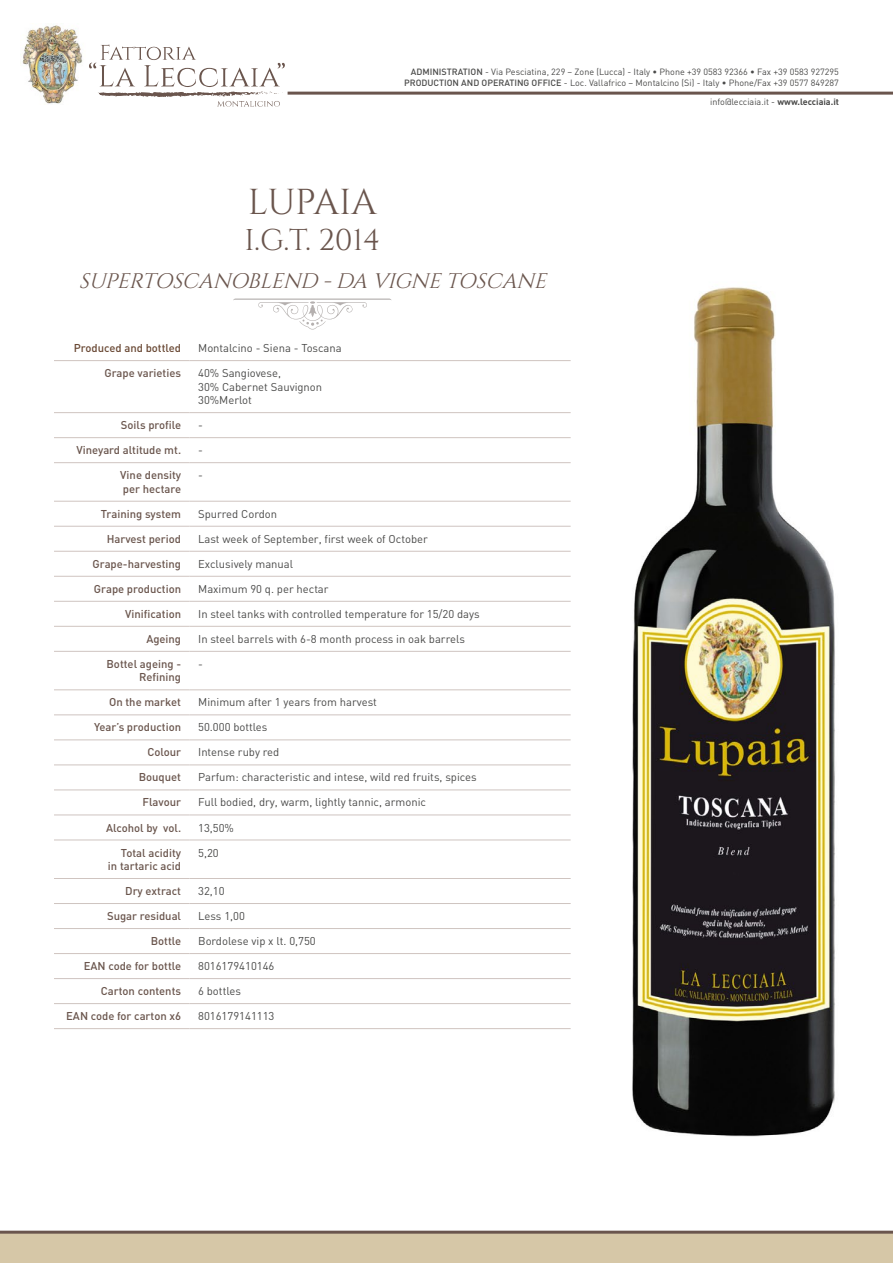
<style>
.page{position:relative;width:893px;height:1263px;background:#fff}
.page>*{position:absolute;margin:0;border:0;box-sizing:border-box;transform-origin:0 0}
.t1{font:36px "Cinzel";letter-spacing:-.015em;color:#6a554d}
.t2{font:30px "Cinzel";color:#6a554d}
.t3{font:italic 21px "Cinzel";color:#6a554d}
.t4{font:11.25px/13.5px "DIN";color:#4a4a49}
.t5{font:500 11.25px/13.5px "DIN";color:#6a554d;text-align:right}
.t6{font:500 11.25px "DIN";color:#694834}
.t7{font:9px/10.8px "DIN";color:#4a4a49;text-align:right}
.s1{font-weight:500}
.s2{font-weight:700}
</style>
<div class="page">
<div style="left:0;top:1233px;width:893px;height:30px;background:#d6c7a7"></div>
<hr style="left:0;top:1231px;width:893px;height:3px;background:#6a554d">
<hr style="left:288px;top:92px;width:605px;height:3px;background:#6a554d">
<img style="left:22px;top:25px;width:61px;height:79px">
<svg style="left:89px;top:45px;width:196px;height:62px"></svg>
<img style="left:632px;top:287px;width:203px;height:850px">
<svg style="left:233px;top:299px;width:158px;height:31px"></svg>
<hr style="left:54px;top:360px;width:136px;height:1px;background:#cfc4c0">
<hr style="left:190px;top:360px;width:381px;height:1px;background:#cfc4c0">
<hr style="left:54px;top:412px;width:136px;height:1px;background:#cfc4c0">
<hr style="left:190px;top:412px;width:381px;height:1px;background:#cfc4c0">
<hr style="left:54px;top:437px;width:136px;height:1px;background:#cfc4c0">
<hr style="left:190px;top:437px;width:381px;height:1px;background:#cfc4c0">
<hr style="left:54px;top:462px;width:136px;height:1px;background:#cfc4c0">
<hr style="left:190px;top:462px;width:381px;height:1px;background:#cfc4c0">
<hr style="left:54px;top:501px;width:136px;height:1px;background:#cfc4c0">
<hr style="left:190px;top:501px;width:381px;height:1px;background:#cfc4c0">
<hr style="left:54px;top:526px;width:136px;height:1px;background:#cfc4c0">
<hr style="left:190px;top:526px;width:381px;height:1px;background:#cfc4c0">
<hr style="left:54px;top:551px;width:136px;height:1px;background:#cfc4c0">
<hr style="left:190px;top:551px;width:381px;height:1px;background:#cfc4c0">
<hr style="left:54px;top:576px;width:136px;height:1px;background:#cfc4c0">
<hr style="left:190px;top:576px;width:381px;height:1px;background:#cfc4c0">
<hr style="left:54px;top:601px;width:136px;height:1px;background:#cfc4c0">
<hr style="left:190px;top:601px;width:381px;height:1px;background:#cfc4c0">
<hr style="left:54px;top:626px;width:136px;height:1px;background:#cfc4c0">
<hr style="left:190px;top:626px;width:381px;height:1px;background:#cfc4c0">
<hr style="left:54px;top:651px;width:136px;height:1px;background:#cfc4c0">
<hr style="left:190px;top:651px;width:381px;height:1px;background:#cfc4c0">
<hr style="left:54px;top:689px;width:136px;height:1px;background:#cfc4c0">
<hr style="left:190px;top:689px;width:381px;height:1px;background:#cfc4c0">
<hr style="left:54px;top:714px;width:136px;height:1px;background:#cfc4c0">
<hr style="left:190px;top:714px;width:381px;height:1px;background:#cfc4c0">
<hr style="left:54px;top:739px;width:136px;height:1px;background:#cfc4c0">
<hr style="left:190px;top:739px;width:381px;height:1px;background:#cfc4c0">
<hr style="left:54px;top:764px;width:136px;height:1px;background:#cfc4c0">
<hr style="left:190px;top:764px;width:381px;height:1px;background:#cfc4c0">
<hr style="left:54px;top:789px;width:136px;height:1px;background:#cfc4c0">
<hr style="left:190px;top:789px;width:381px;height:1px;background:#cfc4c0">
<hr style="left:54px;top:814px;width:136px;height:1px;background:#cfc4c0">
<hr style="left:190px;top:814px;width:381px;height:1px;background:#cfc4c0">
<hr style="left:54px;top:839px;width:136px;height:1px;background:#cfc4c0">
<hr style="left:190px;top:839px;width:381px;height:1px;background:#cfc4c0">
<hr style="left:54px;top:878px;width:136px;height:1px;background:#cfc4c0">
<hr style="left:190px;top:878px;width:381px;height:1px;background:#cfc4c0">
<hr style="left:54px;top:903px;width:136px;height:1px;background:#cfc4c0">
<hr style="left:190px;top:903px;width:381px;height:1px;background:#cfc4c0">
<hr style="left:54px;top:928px;width:136px;height:1px;background:#cfc4c0">
<hr style="left:190px;top:928px;width:381px;height:1px;background:#cfc4c0">
<hr style="left:54px;top:953px;width:136px;height:1px;background:#cfc4c0">
<hr style="left:190px;top:953px;width:381px;height:1px;background:#cfc4c0">
<hr style="left:54px;top:978px;width:136px;height:1px;background:#cfc4c0">
<hr style="left:190px;top:978px;width:381px;height:1px;background:#cfc4c0">
<hr style="left:54px;top:1003px;width:136px;height:1px;background:#cfc4c0">
<hr style="left:190px;top:1003px;width:381px;height:1px;background:#cfc4c0">
<hr style="left:54px;top:1028px;width:136px;height:1px;background:#cfc4c0">
<hr style="left:190px;top:1028px;width:381px;height:1px;background:#cfc4c0">
<p class="t7" style="left:404px;top:66px;width:436px"><span class="s1">ADMINISTRATION</span> - Via Pesciatina, 229 – Zone (Lucca) - Italy • Phone +39 0583 92366 • Fax +39 0583 927295<br><span class="s1">PRODUCTION AND OPERATING OFFICE</span> - Loc. Vallafrico – Montalcino (Si) - Italy • Phone/Fax +39 0577 849287</p>
<p class="t7" style="left:710px;top:96px;width:130px">info@lecciaia.it - <span class="s2">www.lecciaia.it</span></p>
<h1 class="t1" style="left:248px;top:181px;width:131px">LUPAIA</h1>
<h2 class="t2" style="left:244px;top:222px;width:137px">I.G.T. 2014</h2>
<h3 class="t3" style="left:79px;top:269px;width:475px">SUPERTOSCANOBLEND -DA VIGNE TOSCANE</h3>
<p class="t6" style="left:74px;top:341px;width:109px">Produced and bottled</p>
<p class="t4" style="left:198px;top:341px;width:145px">Montalcino - Siena - Toscana</p>
<p class="t5" style="left:104px;top:366px;width:78px">Grape varieties</p>
<p class="t4" style="left:198px;top:366px;width:126px">40% Sangiovese,<br>30% Cabernet Sauvignon<br>30%Merlot</p>
<p class="t5" style="left:121px;top:418px;width:62px">Soils profile</p>
<p class="t4" style="left:198px;top:418px;width:6px">-</p>
<p class="t5" style="left:77px;top:443px;width:106px">Vineyard altitude mt.</p>
<p class="t4" style="left:198px;top:443px;width:6px">-</p>
<p class="t5" style="left:120px;top:468px;width:62px;text-align:left">Vine density per hectare</p>
<p class="t4" style="left:198px;top:468px;width:6px">-</p>
<p class="t5" style="left:101px;top:506px;width:82px">Training system</p>
<p class="t4" style="left:198px;top:507px;width:80px">Spurred Cordon</p>
<p class="t5" style="left:107px;top:531px;width:76px">Harvest period</p>
<p class="t4" style="left:198px;top:532px;width:231px">Last week of September, first week of October</p>
<p class="t5" style="left:93px;top:557px;width:90px">Grape-harvesting</p>
<p class="t4" style="left:198px;top:557px;width:97px">Exclusively manual</p>
<p class="t5" style="left:94px;top:582px;width:89px">Grape production</p>
<p class="t4" style="left:198px;top:582px;width:132px">Maximum 90 q. per hectar</p>
<p class="t5" style="left:125px;top:607px;width:57px">Vinification</p>
<p class="t4" style="left:198px;top:607px;width:283px">In steel tanks with controlled temperature for 15/20 days</p>
<p class="t5" style="left:146px;top:632px;width:36px">Ageing</p>
<p class="t4" style="left:198px;top:632px;width:268px">In steel barrels with 6-8 month process in oak barrels</p>
<p class="t5" style="left:107px;top:657px;width:76px">Bottel ageing -<br>Refining</p>
<p class="t4" style="left:198px;top:657px;width:6px">-</p>
<p class="t5" style="left:109px;top:695px;width:74px">On the market</p>
<p class="t4" style="left:198px;top:695px;width:180px">Minimum after 1 years from harvest</p>
<p class="t5" style="left:94px;top:720px;width:88px">Year’s production</p>
<p class="t4" style="left:198px;top:720px;width:71px">50.000 bottles</p>
<p class="t5" style="left:147px;top:745px;width:35px">Colour</p>
<p class="t4" style="left:198px;top:745px;width:83px">Intense ruby red</p>
<p class="t5" style="left:139px;top:770px;width:44px">Bouquet</p>
<p class="t4" style="left:198px;top:770px;width:280px">Parfum: characteristic and intese, wild red fruits, spices</p>
<p class="t5" style="left:143px;top:795px;width:40px">Flavour</p>
<p class="t4" style="left:198px;top:795px;width:229px">Full bodied, dry, warm, lightly tannic, armonic</p>
<p class="t5" style="left:106px;top:820px;width:76px">Alcohol by vol.</p>
<p class="t4" style="left:198px;top:820px;width:37px">13,50%</p>
<p class="t5" style="left:108px;top:845px;width:75px">Total acidity<br>in tartaric acid</p>
<p class="t4" style="left:198px;top:845px;width:22px">5,20</p>
<p class="t5" style="left:125px;top:884px;width:57px">Dry extract</p>
<p class="t4" style="left:198px;top:884px;width:28px">32,10</p>
<p class="t5" style="left:107px;top:909px;width:76px">Sugar residual</p>
<p class="t4" style="left:198px;top:909px;width:48px">Less 1,00</p>
<p class="t5" style="left:151px;top:934px;width:32px">Bottle</p>
<p class="t4" style="left:198px;top:934px;width:119px">Bordolese vip x lt. 0,750</p>
<p class="t5" style="left:84px;top:959px;width:99px">EAN code for bottle</p>
<p class="t4" style="left:198px;top:959px;width:78px">8016179410146</p>
<p class="t5" style="left:101px;top:984px;width:82px">Carton contents</p>
<p class="t4" style="left:198px;top:984px;width:44px">6 bottles</p>
<p class="t5" style="left:66px;top:1009px;width:116px">EAN code for carton x6</p>
<p class="t4" style="left:198px;top:1009px;width:78px">8016179141113</p>
</div>
